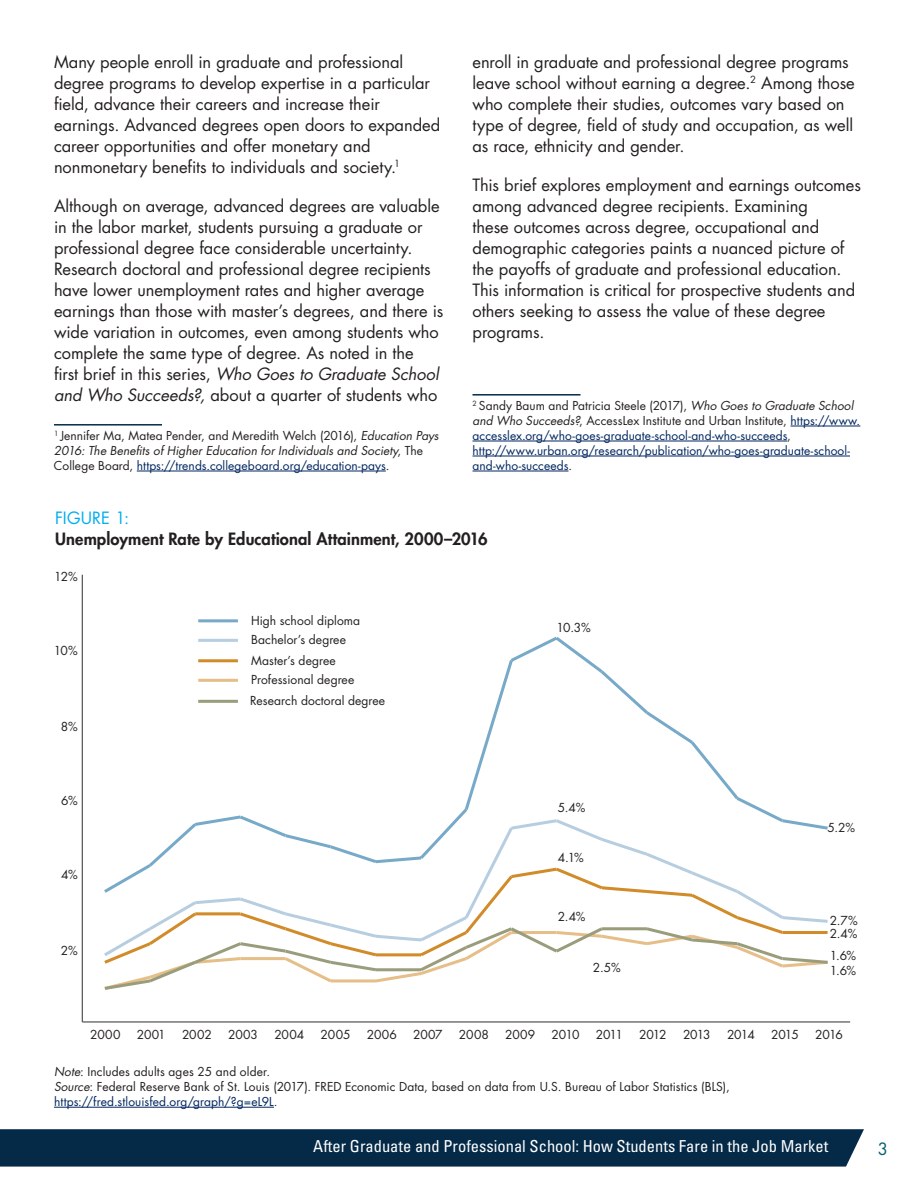
<style>
.page{position:relative;width:918px;height:1188px;background:#fff}
.page>*{position:absolute;margin:0;border:0;box-sizing:border-box;transform-origin:0 0}
.t1{font:16.5px/21px "Futura Std";letter-spacing:-.005em;color:#231f20}
.t2{font:condensed 16.5px "Univers LT Std";color:#fff}
.t3{font:800 16.5px "Futura Std";letter-spacing:.005em;color:#231f20}
.t4{font:16.5px "Futura Std";letter-spacing:.01em;color:#00aeef}
.t5{font:16.5px "Futura Std";color:#00626f}
.t6{font:12.15px/19.8px "Futura";color:#231f20}
.t7{font:12px/15px "Futura Std";letter-spacing:.005em;color:#00265f}
.t8{font:12px/15px "Futura Std";letter-spacing:.01em;color:#231f20}
.t9{font:italic 12px/15px "Futura Std";color:#231f20}
.s1{font-style:italic}
.s2{font-style:normal}
.s3{font-style:normal;color:#00265f}
.s4{color:#231f20}
.s5{font-style:italic;color:#231f20}
.s6{color:#00265f}
</style>
<div class="page">
<div style="left:0;top:1129px;width:864px;height:38px;background:#042a48"></div>
<hr style="left:54px;top:424px;width:108px;height:2px;background:#042a48">
<hr style="left:137px;top:471px;width:249px;height:1px;background:#00265f">
<hr style="left:54px;top:1107px;width:220px;height:1px;background:#00265f">
<svg style="left:104px;top:636px;width:724px;height:354px"></svg>
<hr style="left:82px;top:575px;width:1px;height:447px;background:#464748">
<hr style="left:82px;top:1021px;width:768px;height:2px;background:#464748">
<hr style="left:198px;top:619px;width:40px;height:3px;background:#77a9c8">
<hr style="left:198px;top:639px;width:40px;height:3px;background:#b7cee1">
<hr style="left:198px;top:659px;width:40px;height:3px;background:#d18b29">
<hr style="left:198px;top:679px;width:40px;height:3px;background:#e6be88">
<hr style="left:198px;top:700px;width:40px;height:3px;background:#9a9d7b">
<hr style="left:472px;top:394px;width:108px;height:2px;background:#042a48">
<hr style="left:791px;top:426px;width:69px;height:1px;background:#00265f">
<hr style="left:472px;top:441px;width:315px;height:1px;background:#00265f">
<hr style="left:472px;top:456px;width:378px;height:1px;background:#00265f">
<hr style="left:472px;top:471px;width:97px;height:1px;background:#00265f">
<p class="t1" style="left:472px;top:51px;width:384px">enroll in graduate and professional degree programs leave school without earning a degree.<sup>2</sup> Among those who complete their studies, outcomes vary based on type of degree, field of study and occupation, as well as race, ethnicity and gender.</p>
<p class="t1" style="left:472px;top:174px;width:390px">This brief explores employment and earnings outcomes among advanced degree recipients. Examining<br>these outcomes across degree, occupational and demographic categories paints a nuanced picture of the payoffs of graduate and professional education.<br>This information is critical for prospective students and others seeking to assess the value of these degree programs.</p>
<p class="t1" style="left:54px;top:51px;width:388px">Many people enroll in graduate and professional degree programs to develop expertise in a particular field, advance their careers and increase their earnings. Advanced degrees open doors to expanded career opportunities and offer monetary and nonmonetary benefits to individuals and society.<sup>1</sup></p>
<p class="t1" style="left:54px;top:195px;width:391px">Although on average, advanced degrees are valuable in the labor market, students pursuing a graduate or professional degree face considerable uncertainty.<br>Research doctoral and professional degree recipients have lower unemployment rates and higher average earnings than those with master’s degrees, and there is wide variation in outcomes, even among students who complete the same type of degree. As noted in the<br>first brief in this series, <span class="s1">Who Goes to Graduate School and Who Succeeds?,</span> about a quarter of students who</p>
<p class="t9" style="left:54px;top:428px;width:386px"><sup>1</sup> <span class="s2">Jennifer Ma, Matea Pender, and Meredith Welch (2016),</span> Education Pays<br>2016: The Benefits of Higher Education for Individuals and Society<span class="s2">, The<br>College Board,</span> <span class="s3">https://trends.collegeboard.org/education-pays</span><span class="s2">.</span></p>
<p class="t4" style="left:55px;top:507px;width:75px">FIGURE 1:</p>
<p class="t3" style="left:55px;top:528px;width:434px">Unemployment Rate by Educational Attainment, 2000–2016</p>
<p class="t7" style="left:472px;top:398px;width:389px"><sup>2</sup> <span class="s4">Sandy Baum and Patricia Steele (2017),</span> <span class="s5">Who Goes to Graduate School and Who Succeeds?</span><span class="s4">, AccessLex Institute and Urban Institute,</span> https://www. accesslex.org/who-goes-graduate-school-and-who-succeeds<span class="s4">, </span>http://www.urban.org/research/publication/who-goes-graduate-school&shy;and-who-succeeds<span class="s4">.</span></p>
<p class="t6" style="left:54px;top:567px;width:25px">12%</p>
<p class="t6" style="left:54px;top:641px;width:25px">10%</p>
<p class="t6" style="left:61px;top:716px;width:18px">8%</p>
<p class="t6" style="left:251px;top:610px;width:111px">High school diploma<br>Bachelor’s degree<br>Master’s degree<br>Professional degree</p>
<p class="t6" style="left:250px;top:691px;width:136px">Research doctoral degree</p>
<p class="t6" style="left:557px;top:617px;width:36px">10.3%</p>
<p class="t6" style="left:61px;top:790px;width:18px">6%</p>
<p class="t6" style="left:61px;top:864px;width:18px">4%</p>
<p class="t6" style="left:61px;top:940px;width:19px">2%</p>
<p class="t6" style="left:558px;top:797px;width:29px">5.4%</p>
<p class="t6" style="left:558px;top:847px;width:27px">4.1%</p>
<p class="t6" style="left:558px;top:907px;width:29px">2.4%</p>
<p class="t6" style="left:593px;top:957px;width:29px">2.5%</p>
<p class="t6" style="left:828px;top:817px;width:29px">5.2%</p>
<p class="t6" style="left:830px;top:914px;width:29px;line-height:13px">2.7%<br>2.4%</p>
<p class="t6" style="left:830px;top:948px;width:28px;line-height:14.9px">1.6%<br>1.6%</p>
<p class="t6" style="left:90px;top:1025px;width:32px">2000</p>
<p class="t6" style="left:137px;top:1025px;width:31px">2001</p>
<p class="t6" style="left:182px;top:1025px;width:31px">2002</p>
<p class="t6" style="left:228px;top:1025px;width:31px">2003</p>
<p class="t6" style="left:274px;top:1025px;width:32px">2004</p>
<p class="t6" style="left:321px;top:1025px;width:31px">2005</p>
<p class="t6" style="left:367px;top:1025px;width:32px">2006</p>
<p class="t6" style="left:413px;top:1025px;width:31px">2007</p>
<p class="t6" style="left:459px;top:1025px;width:32px">2008</p>
<p class="t6" style="left:505px;top:1025px;width:32px">2009</p>
<p class="t6" style="left:552px;top:1025px;width:30px">2010</p>
<p class="t6" style="left:596px;top:1025px;width:29px">2011</p>
<p class="t6" style="left:639px;top:1025px;width:29px">2012</p>
<p class="t6" style="left:683px;top:1025px;width:29px">2013</p>
<p class="t6" style="left:727px;top:1025px;width:29px">2014</p>
<p class="t6" style="left:771px;top:1025px;width:29px">2015</p>
<p class="t6" style="left:815px;top:1025px;width:29px">2016</p>
<p class="t8" style="left:54px;top:1064px;width:677px"><span class="s1">Note</span>: Includes adults ages 25 and older.<br><span class="s1">Source</span>: Federal Reserve Bank of St. Louis (2017). FRED Economic Data, based on data from U.S. Bureau of Labor Statistics (BLS), <span class="s6">https://fred.stlouisfed.org/graph/?g=eL9L</span>.</p>
<p class="t2" style="left:313px;top:1136px;width:517px">After Graduate and Professional School: How Students Fare in the Job Market</p>
<p class="t5" style="left:878px;top:1138px;width:12px">3</p>
</div>
